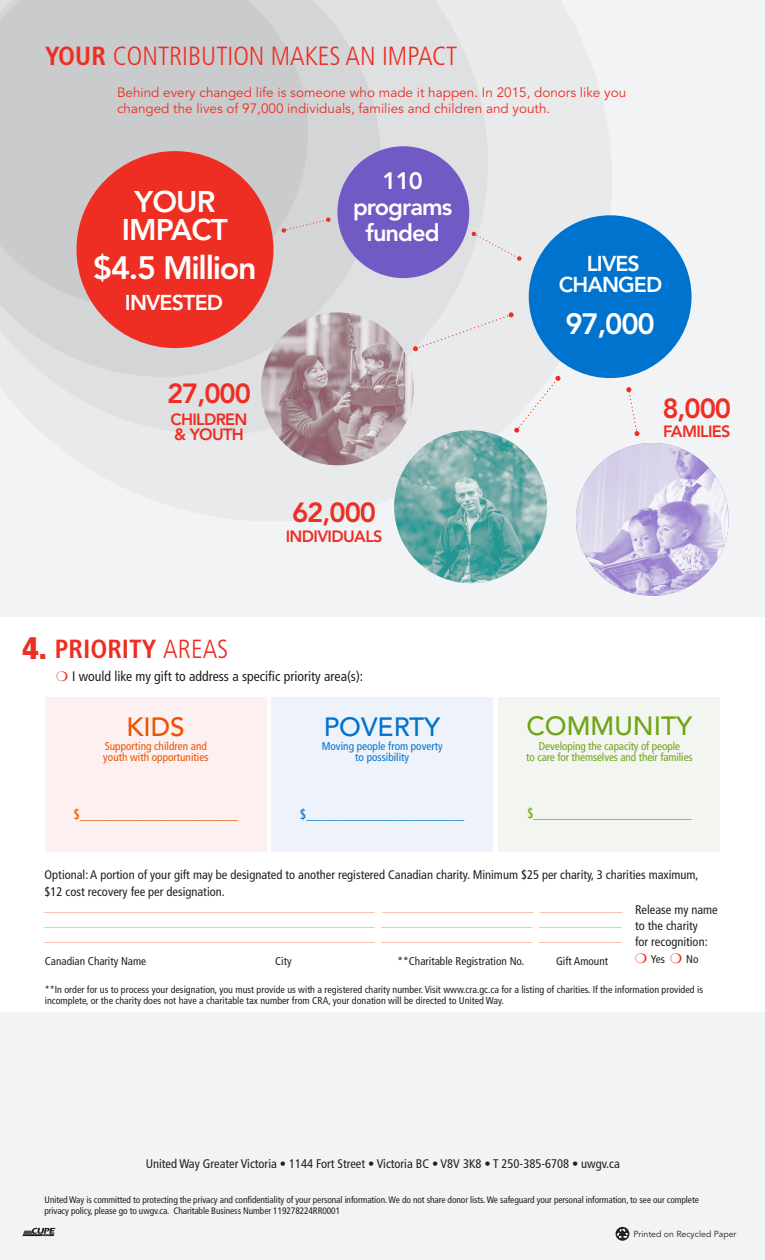
<style>
.page{position:relative;width:765px;height:1260px;background:#fff}
.page>*{position:absolute;margin:0;border:0;box-sizing:border-box;transform-origin:0 0}
.t1{font:800 32.12px "Avenir LT Std";letter-spacing:-.04em;color:#fff}
.t2{font:900 condensed 31.25px "Frutiger";color:#ee2e22}
.t3{font:800 29.75px "Avenir LT Std";letter-spacing:-.03em;color:#fff}
.t4{font:800 29.25px "Avenir LT Std";color:#fff}
.t5{font:800 27.5px "Avenir LT Std";letter-spacing:-.04em;color:#ee2e22}
.t6{font:300 condensed 26.25px "Frutiger";color:#ee2e22}
.t7{font:700 condensed 26.25px "Frutiger";color:#ee2e22}
.t8{font:500 26.25px "Avenir LT Std";color:#6ea516}
.t9{font:500 26.25px "Avenir LT Std";color:#0073ce}
.t10{font:500 26.25px "Avenir LT Std";color:#ed5200}
.t11{font:800 23.62px "Avenir LT Std";letter-spacing:-.04em;color:#fff}
.t12{font:800 21.38px "Avenir LT Std";letter-spacing:-.04em;color:#fff}
.t13{font:800 16.25px "Avenir LT Std";letter-spacing:-.04em;color:#ee2e22}
.t14{font:condensed 13.75px "Frutiger";color:#f8a788}
.t15{font:condensed 13.75px "Frutiger";color:#231f20}
.t16{font:condensed 13.75px "Frutiger";color:#ed5200}
.t17{font:condensed 13.75px "Frutiger";color:#0073ce}
.t18{font:condensed 13.75px "Frutiger";color:#6ea516}
.t19{font:13.5px "Avenir LT Std";color:#ee2e22}
.t20{font:condensed 12.5px "Frutiger";color:#231f20}
.t21{font:condensed 11.25px "Frutiger";color:#231f20}
.t22{font:condensed 11.25px "Frutiger";letter-spacing:-.01em;color:#6ea516}
.t23{font:condensed 11.25px "Frutiger";color:#ed5200}
.t24{font:condensed 11.25px "Frutiger";color:#0073ce}
.t25{font:condensed 10px "Frutiger";color:#231f20}
.t26{font:condensed 9.38px/11.2px "Frutiger";letter-spacing:-.01em;color:#231f20}
.t27{font:8.75px "Avenir LT Std";color:#231f20}
.s1{font-weight:700}
.s2{font-weight:300}
</style>
<div class="page">
<div style="left:0;top:0;width:765px;height:617px;background:#f2f3f4"></div>
<div style="left:0;top:1013px;width:765px;height:247px;background:#f2f3f4"></div>
<svg style="left:22px;top:1228px;width:33px;height:8px"></svg>
<svg style="left:616px;top:1227px;width:13px;height:14px"></svg>
<svg style="left:616px;top:1227px;width:13px;height:12px"></svg>
<div style="left:45px;top:698px;width:221px;height:154px;background:#fdf0f0"></div>
<div style="left:272px;top:698px;width:221px;height:154px;background:#eef2fa"></div>
<div style="left:499px;top:698px;width:221px;height:154px;background:#f3f5f0"></div>
<svg style="left:97px;top:0;width:424px;height:468px;fill:#e9eaeb"></svg>
<svg style="left:1px;top:0;width:410px;height:408px;background:#dbdcde"></svg>
<svg style="left:0;top:0;width:333px;height:332px;background:#cccdcf"></svg>
<img style="left:394px;top:430px;width:153px;height:153px;border-radius:76px">
<img style="left:261px;top:312px;width:153px;height:153px;border-radius:76px">
<svg style="left:514px;top:376px;width:47px;height:57px"></svg>
<svg style="left:626px;top:387px;width:14px;height:49px"></svg>
<svg style="left:413px;top:312px;width:101px;height:40px"></svg>
<img style="left:576px;top:443px;width:153px;height:153px;border-radius:76px">
<svg style="left:281px;top:217px;width:50px;height:16px"></svg>
<div style="left:529px;top:215px;width:163px;height:163px;background:#0073ce;border-radius:50%"></div>
<div style="left:76px;top:151px;width:197px;height:197px;background:#ee2e22;border-radius:50%"></div>
<div style="left:337px;top:146px;width:132px;height:132px;background:#725ac5;border-radius:50%"></div>
<svg style="left:471px;top:231px;width:51px;height:30px"></svg>
<p class="t6" style="left:45px;top:41px;width:414px"><span class="s1">YOUR</span> CONTRIBUTION MAKES AN IMPACT</p>
<p class="t19" style="left:117px;top:84px;width:511px">Behind every changed life is someone who made it happen. In 2015, donors like you</p>
<p class="t19" style="left:117px;top:100px;width:435px">changed the lives of 97,000 individuals, families and children and youth.</p>
<p class="t3" style="left:135px;top:184px;width:82px">YOUR</p>
<p class="t3" style="left:122px;top:212px;width:108px">IMPACT</p>
<p class="t1" style="left:93px;top:249px;width:165px">$4.5 Million</p>
<p class="t12" style="left:125px;top:290px;width:100px">INVESTED</p>
<p class="t5" style="left:167px;top:378px;width:86px">27,000</p>
<p class="t13" style="left:171px;top:410px;width:79px">CHILDREN</p>
<p class="t13" style="left:174px;top:425px;width:71px">&amp; YOUTH</p>
<p class="t11" style="left:383px;top:167px;width:42px">110</p>
<p class="t11" style="left:353px;top:193px;width:101px">programs</p>
<p class="t11" style="left:366px;top:219px;width:76px">funded</p>
<p class="t5" style="left:292px;top:496px;width:86px">62,000</p>
<p class="t13" style="left:286px;top:526px;width:98px">INDIVIDUALS</p>
<p class="t2" style="left:22px;top:630px;width:26px">4.</p>
<p class="t7" style="left:55px;top:633px;width:175px">PRIORITY <span class="s2">AREAS</span></p>
<p class="t15" style="left:72px;top:668px;width:293px">I would like my gift to address a specific priority area(s):</p>
<p class="t10" style="left:127px;top:711px;width:60px">KIDS</p>
<p class="t23" style="left:105px;top:740px;width:104px">Supporting children and</p>
<p class="t23" style="left:103px;top:751px;width:107px">youth with opportunities</p>
<p class="t16" style="left:73px;top:806px;width:166px">$_______________________</p>
<p class="t9" style="left:324px;top:711px;width:118px">POVERTY</p>
<p class="t24" style="left:322px;top:740px;width:122px">Moving people from poverty</p>
<p class="t24" style="left:355px;top:751px;width:55px">to possibility</p>
<p class="t17" style="left:300px;top:806px;width:166px">$_______________________</p>
<p class="t12" style="left:587px;top:250px;width:55px">LIVES</p>
<p class="t12" style="left:559px;top:272px;width:105px">CHANGED</p>
<p class="t4" style="left:565px;top:307px;width:91px">97,000</p>
<p class="t5" style="left:662px;top:392px;width:70px">8,000</p>
<p class="t13" style="left:663px;top:422px;width:69px">FAMILIES</p>
<p class="t8" style="left:526px;top:711px;width:167px">COMMUNITY</p>
<p class="t22" style="left:539px;top:739px;width:143px">Developing the capacity of people</p>
<p class="t22" style="left:526px;top:751px;width:168px">to care for themselves and their families</p>
<p class="t18" style="left:527px;top:806px;width:166px">$_______________________</p>
<p class="t20" style="left:45px;top:868px;width:655px">Optional: A portion of your gift may be designated to another registered Canadian charity. Minimum $25 per charity, 3 charities maximum,</p>
<p class="t20" style="left:45px;top:884px;width:182px">$12 cost recovery fee per designation.</p>
<p class="t14" style="left:45px;top:898px;width:580px">________________________________________________ ______________________ ____________</p>
<p class="t14" style="left:45px;top:913px;width:578px">________________________________________________ ______________________ ____________</p>
<p class="t14" style="left:45px;top:928px;width:578px">________________________________________________ ______________________ ____________</p>
<p class="t20" style="left:635px;top:902px;width:84px">Release my name</p>
<p class="t20" style="left:635px;top:918px;width:64px">to the charity</p>
<p class="t20" style="left:635px;top:935px;width:74px">for recognition:</p>
<p class="t21" style="left:651px;top:952px;width:16px">Yes</p>
<p class="t21" style="left:686px;top:952px;width:14px">No</p>
<p class="t21" style="left:45px;top:954px;width:103px">Canadian Charity Name</p>
<p class="t21" style="left:275px;top:954px;width:18px">City</p>
<p class="t21" style="left:398px;top:954px;width:128px">**Charitable Registration No.</p>
<p class="t21" style="left:556px;top:954px;width:54px">Gift Amount</p>
<p class="t25" style="left:45px;top:984px;width:660px">**In order for us to process your designation, you must provide us with a registered charity number. Visit www.cra.gc.ca for a listing of charities. If the information provided is</p>
<p class="t25" style="left:45px;top:995px;width:461px">incomplete, or the charity does not have a charitable tax number from CRA, your donation will be directed to United Way.</p>
<p class="t20" style="left:146px;top:1156px;width:476px">United Way Greater Victoria • 1144 Fort Street • Victoria BC • V8V 3K8 • T 250-385-6708 • uwgv.ca</p>
<p class="t26" style="left:45px;top:1194px;width:656px">United Way is committed to protecting the privacy and confidentiality of your personal information. We do not share donor lists. We safeguard your personal information, to see our complete privacy policy, please go to uwgv.ca. Charitable Business Number 119278224RR0001</p>
<p class="t27" style="left:633px;top:1229px;width:105px">Printed on Recycled Paper</p>
</div>
